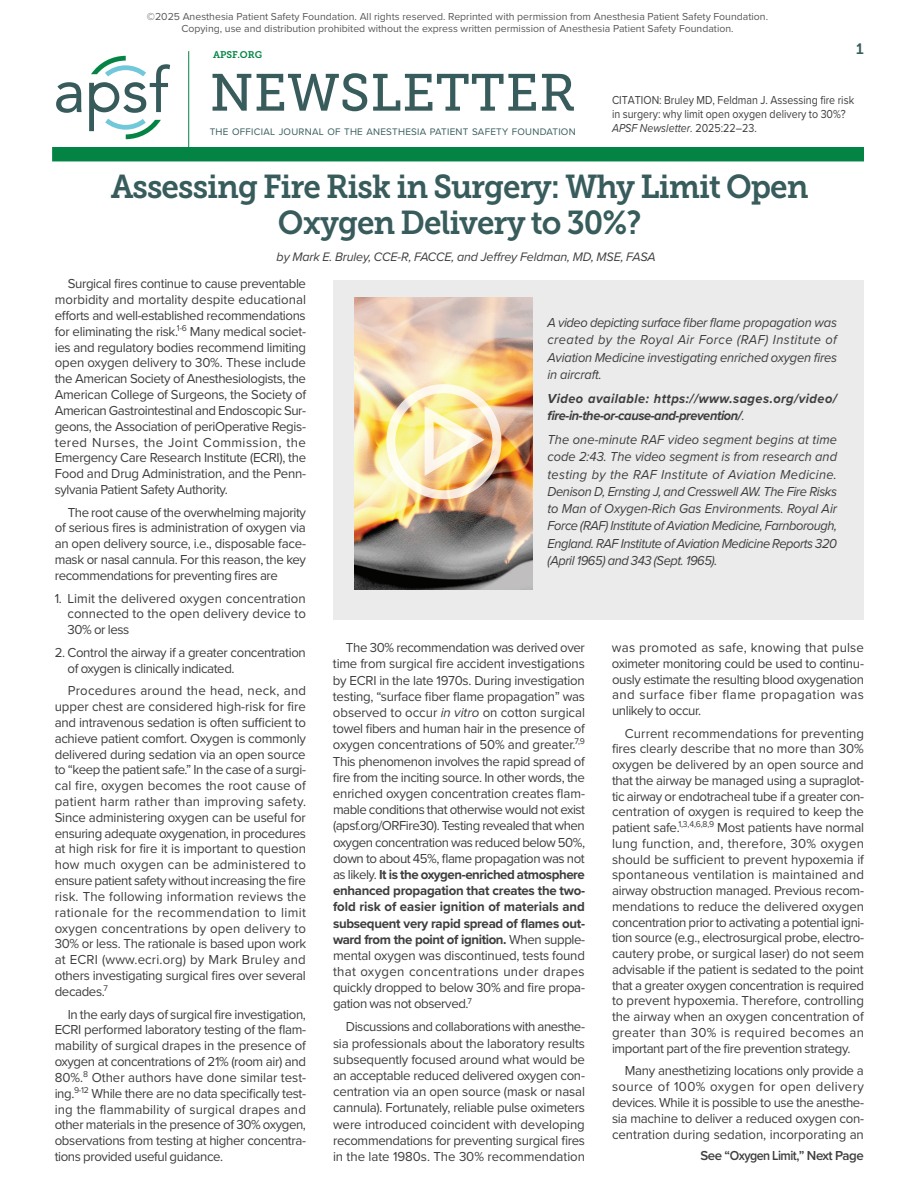
<style>
.page{position:relative;width:918px;height:1188px;background:#fff}
.page>*{position:absolute;margin:0;border:0;box-sizing:border-box;transform-origin:0 0}
.t1{font:52.2px "Museo Slab 500";letter-spacing:.005em;color:#385c5c}
.t2{font:33px/36px "Museo Slab 700";letter-spacing:-.03em;color:#385c5c;text-align:center;scale:.95 1}
.t3{font:15px "Museo Slab 700";color:#385c5c}
.t4{font:13.5px/15.9px "Proxima Nova";letter-spacing:-.025em;color:#3e3e3f;text-align:justify}
.t5{font:italic 13.5px/17.2px "Proxima Nova";letter-spacing:-.03em;color:#3e3e3f;text-align:justify;scale:.95 1}
.t6{font:italic 700 13.5px/17.2px "Proxima Nova";letter-spacing:.035em;color:#3e3e3f;scale:.95 1}
.t7{font:600 13.5px "Proxima Nova";letter-spacing:-.04em;color:#3e3e3f}
.t8{font:italic 12.75px "Proxima Nova";letter-spacing:-.01em;color:#3e3e3f}
.t9{font:12px/14.1px "Proxima Nova";color:#3e3e3f;scale:.89 1}
.t10{font:10.5px/12px "Proxima Nova";color:#57585a;text-align:center}
.t11{font:9.9px "Proxima Nova";letter-spacing:.025em;color:#385c5c}
.t12{font:9.6px "Museo Slab 700";color:#038445}
.s1{font-style:italic}
.s2{font-weight:400}
.s3{font-weight:700}
</style>
<div class="page">
<svg style="left:56px;top:82px;width:26px;height:31px"></svg>
<svg style="left:89px;top:56px;width:81px;height:83px"></svg>
<div style="left:52px;top:147px;width:812px;height:14px;background:#038445"></div>
<hr style="left:188px;top:51px;width:1px;height:96px;background:#038445">
<div style="left:333px;top:281px;width:531px;height:339px;background:#ebebec"></div>
<img style="left:354px;top:297px;width:178px;height:292px">
<div style="left:386px;top:384px;width:115px;height:115px;border:9px solid #fff;border-radius:50%"></div>
<svg style="left:423px;top:405px;width:63px;height:72px;background:#f6dda8"></svg>
<p class="t10" style="left:147px;top:10px;width:623px">©2025 Anesthesia Patient Safety Foundation. All rights reserved. Reprinted with permission from Anesthesia Patient Safety Foundation.<br>Copying, use and distribution prohibited without the express written permission of Anesthesia Patient Safety Foundation.</p>
<p class="t12" style="left:213px;top:49px;width:50px">APSF.ORG</p>
<p class="t3" style="left:856px;top:40px;width:9px">1</p>
<h1 class="t1" style="left:210px;top:64px;width:368px">NEWSLETTER</h1>
<p class="t11" style="left:210px;top:124px;width:367px">THE OFFICIAL JOURNAL OF THE ANESTHESIA PATIENT SAFETY FOUNDATION</p>
<p class="t9" style="left:612px;top:92px;width:274px">CITATION: Bruley MD, Feldman J. Assessing fire risk in surgery: why limit open oxygen delivery to 30%?<br><span class="s1">APSF Newsletter.</span> 2025:22–23.</p>
<h2 class="t2" style="left:111px;top:168px;width:736px">Assessing Fire Risk in Surgery: Why Limit Open<br>Oxygen Delivery to 30%?</h2>
<p class="t8" style="left:277px;top:247px;width:381px">by Mark E. Bruley, CCE-R, FACCE, and Jeffrey Feldman, MD, MSE, FASA</p>
<p class="t4" style="left:55px;top:275px;width:253px;text-indent:13px">Surgical fires continue to cause preventable morbidity and mortality despite educational efforts and well-established recommendations for eliminating the risk.<sup>1-6</sup> Many medical societ&shy;ies and regulatory bodies recommend limiting open oxygen delivery to 30%. These include the American Society of Anesthesiologists, the American College of Surgeons, the Society of American Gastrointestinal and Endoscopic Sur&shy;geons, the Association of periOperative Regis&shy;tered Nurses, the Joint Commission, the Emergency Care Research Institute (ECRI), the Food and Drug Administration, and the Penn&shy;sylvania Patient Safety Authority.</p>
<p class="t4" style="left:55px;top:504px;width:253px;text-indent:13px">The root cause of the overwhelming majority of serious fires is administration of oxygen via an open delivery source, i.e., disposable face&shy;mask or nasal cannula. For this reason, the key recommendations for preventing fires are</p>
<p class="t4" style="left:68px;top:589px;width:240px;text-indent:-13px">1. Limit the delivered oxygen concentration connected to the open delivery device to 30% or less</p>
<p class="t4" style="left:68px;top:644px;width:240px;text-indent:-13px">2. Control the airway if a greater concentration of oxygen is clinically indicated.</p>
<p class="t4" style="left:55px;top:682px;width:253px;text-indent:13px">Procedures around the head, neck, and upper chest are considered high-risk for fire and intravenous sedation is often sufficient to achieve patient comfort. Oxygen is commonly delivered during sedation via an open source to “keep the patient safe.” In the case of a surgi&shy;cal fire, oxygen becomes the root cause of patient harm rather than improving safety.<br>Since administering oxygen can be useful for ensuring adequate oxygenation, in procedures at high risk for fire it is important to question how much oxygen can be administered to ensure patient safety without increasing the fire risk. The following information reviews the rationale for the recommendation to limit oxygen concentrations by open delivery to 30% or less. The rationale is based upon work at ECRI (www.ecri.org) by Mark Bruley and others investigating surgical fires over several decades.<sup>7</sup></p>
<p class="t4" style="left:55px;top:1005px;width:253px;text-indent:13px">In the early days of surgical fire investigation, ECRI performed laboratory testing of the flam&shy;mability of surgical drapes in the presence of oxygen at concentrations of 21% (room air) and 80%.<sup>8</sup> Other authors have done similar test&shy;ing.<sup>9-12</sup> While there are no data specifically test&shy;ing the flammability of surgical drapes and other materials in the presence of 30% oxygen, observations from testing at higher concentra&shy;tions provided useful guidance.</p>
<p class="t5" style="left:548px;top:313px;width:306px">A video depicting surface fiber flame propagation was created by the Royal Air Force (RAF) Institute of Aviation Medicine investigating enriched oxygen fires in aircraft.</p>
<p class="t6" style="left:548px;top:389px;width:306px">Video available: https://www.sages.org/video/ fire-in-the-or-cause-and-prevention/<span class="s2">.</span></p>
<p class="t5" style="left:548px;top:430px;width:306px">The one-minute RAF video segment begins at time code 2:43. The video segment is from research and testing by the RAF Institute of Aviation Medicine.<br>Denison D, Ernsting J, and Cresswell AW. The Fire Risks to Man of Oxygen-Rich Gas Environments. Royal Air Force (RAF) Institute of Aviation Medicine, Farnborough, England. RAF Institute of Aviation Medicine Reports 320 (April 1965) and 343 (Sept. 1965).</p>
<p class="t4" style="left:333px;top:639px;width:254px;text-indent:13px">The 30% recommendation was derived over time from surgical fire accident investigations by ECRI in the late 1970s. During investigation testing, “surface fiber flame propagation” was observed to occur <span class="s1">in vitro</span> on cotton surgical towel fibers and human hair in the presence of oxygen concentrations of 50% and greater.<sup>7,9<br></sup>This phenomenon involves the rapid spread of fire from the inciting source. In other words, the enriched oxygen concentration creates flam&shy;mable conditions that otherwise would not exist (apsf.org/ORFire30). Testing revealed that when oxygen concentration was reduced below 50%, down to about 45%, flame propagation was not as likely. <span class="s3">It is the oxygen-enriched atmosphere enhanced propagation that creates the two&shy;fold risk of easier ignition of materials and subsequent very rapid spread of flames out&shy;ward from the point of ignition.</span> When supple&shy;mental oxygen was discontinued, tests found that oxygen concentrations under drapes quickly dropped to below 30% and fire propa&shy;gation was not observed.<sup>7</sup></p>
<p class="t4" style="left:333px;top:1018px;width:254px;text-indent:13px">Discussions and collaborations with anesthe&shy;sia professionals about the laboratory results subsequently focused around what would be an acceptable reduced delivered oxygen con&shy;centration via an open source (mask or nasal cannula). Fortunately, reliable pulse oximeters were introduced coincident with developing recommendations for preventing surgical fires in the late 1980s. The 30% recommendation</p>
<p class="t4" style="left:612px;top:639px;width:254px">was promoted as safe, knowing that pulse oximeter monitoring could be used to continu&shy;ously estimate the resulting blood oxygenation and surface fiber flame propagation was unlikely to occur.</p>
<p class="t4" style="left:612px;top:725px;width:254px;text-indent:13px">Current recommendations for preventing fires clearly describe that no more than 30% oxygen be delivered by an open source and that the airway be managed using a supraglot&shy;tic airway or endotracheal tube if a greater con&shy;centration of oxygen is required to keep the patient safe.<sup>1,3,4,6,8,9</sup> Most patients have normal lung function, and, therefore, 30% oxygen should be sufficient to prevent hypoxemia if spontaneous ventilation is maintained and airway obstruction managed. Previous recom&shy;mendations to reduce the delivered oxygen concentration prior to activating a potential igni&shy;tion source (e.g., electrosurgical probe, electro&shy;cautery probe, or surgical laser) do not seem advisable if the patient is sedated to the point that a greater oxygen concentration is required to prevent hypoxemia. Therefore, controlling the airway when an oxygen concentration of greater than 30% is required becomes an important part of the fire prevention strategy.</p>
<p class="t4" style="left:612px;top:1062px;width:254px;text-indent:13px">Many anesthetizing locations only provide a source of 100% oxygen for open delivery devices. While it is possible to use the anesthe&shy;sia machine to deliver a reduced oxygen con&shy;centration during sedation, incorporating an</p>
<p class="t7" style="left:700px;top:1145px;width:165px">See “Oxygen Limit,” Next Page</p>
</div>
